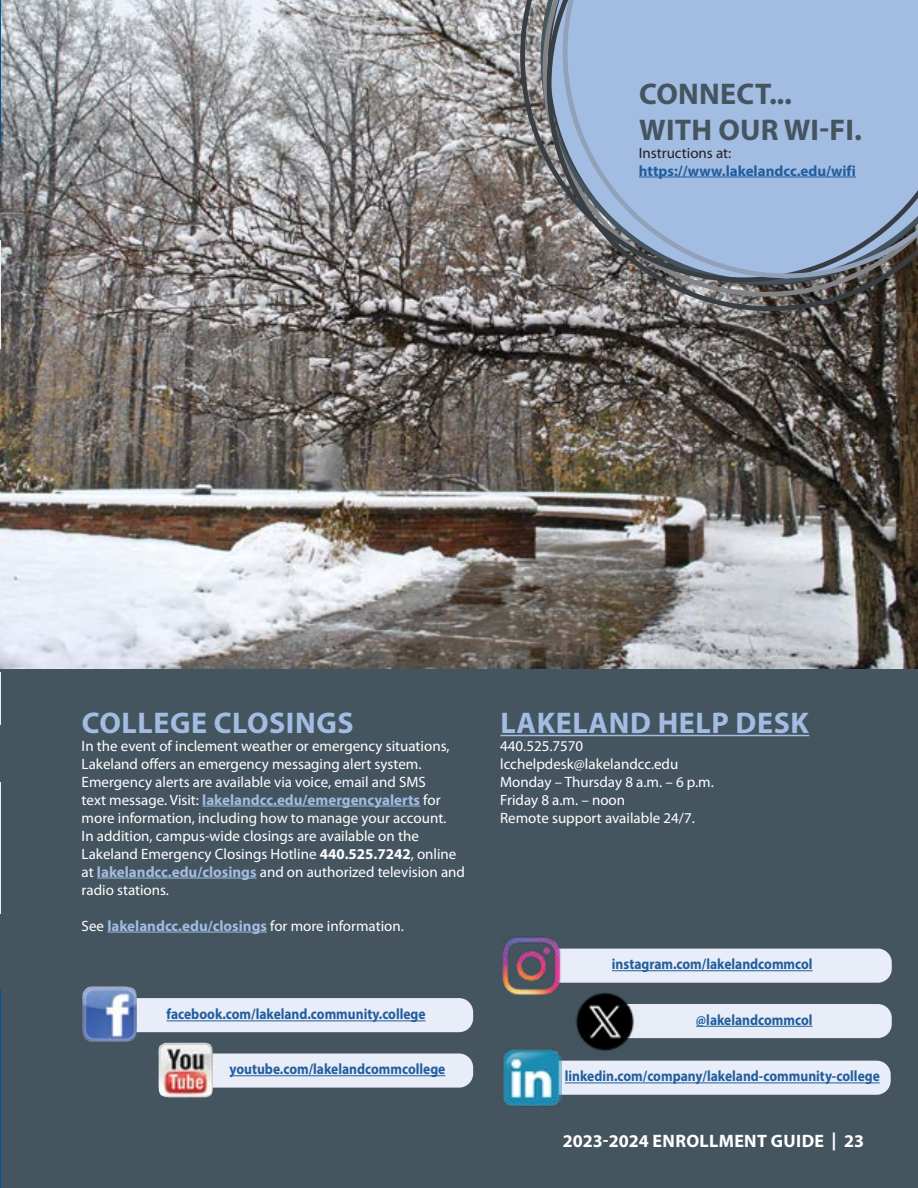
<style>
.page{position:relative;width:918px;height:1188px;background:#fff}
.page>*{position:absolute;margin:0;border:0;box-sizing:border-box;transform-origin:0 0}
.t1{font:700 30px "Myriad Pro";letter-spacing:.02em;color:#a2bce2}
.t2{font:700 30px/36px "Myriad Pro";letter-spacing:.01em;color:#455560}
.t3{font:700 18px "Myriad Pro";letter-spacing:.02em;color:#fff}
.t4{font:15px/18px "Myriad Pro";color:#fff}
.t5{font:700 15px "Myriad Pro";color:#215e9e;scale:.9 1}
.t6{font:700 15px "Myriad Pro";color:#a2bce2}
.t7{font:700 15px "Myriad Pro";color:#215e9e}
.t8{font:15px "Myriad Pro";color:#231f20}
.s1{font-weight:700;color:#a2bce2}
.s2{font-weight:700}
.s3{font-weight:400;color:#fff}
</style>
<div class="page">
<div style="left:1px;top:605px;width:917px;height:583px;background:#455560"></div>
<img style="left:1px;top:0;width:917px;height:668px">
<hr style="left:0;top:991px;width:1px;height:197px;background:#00539b">
<hr style="left:0;top:240px;width:1px;height:109px;background:#e9edf8">
<hr style="left:0;top:570px;width:1px;height:47px;background:#e9edf8">
<hr style="left:0;top:672px;width:1px;height:53px;background:#e9edf8">
<hr style="left:0;top:782px;width:1px;height:132px;background:#e9edf8">
<hr style="left:0;top:0;width:1px;height:147px;background:#00539b">
<div style="left:105px;top:998px;width:368px;height:34px;background:#e9edf8;border-radius:14px"></div>
<div style="left:186px;top:1054px;width:287px;height:34px;background:#e9edf8;border-radius:14px"></div>
<hr style="left:202px;top:806px;width:218px;height:1px;background:#a2bce2">
<hr style="left:97px;top:878px;width:160px;height:1px;background:#a2bce2">
<hr style="left:107px;top:932px;width:160px;height:1px;background:#a2bce2">
<hr style="left:500px;top:735px;width:309px;height:1px;background:#a2bce2">
<img style="left:82px;top:987px;width:55px;height:55px">
<img style="left:158px;top:1043px;width:55px;height:55px">
<hr style="left:166px;top:1020px;width:260px;height:1px;background:#215e9e">
<div style="left:561px;top:949px;width:331px;height:34px;background:#e9edf8"></div>
<img style="left:502px;top:937px;width:59px;height:58px">
<hr style="left:612px;top:970px;width:201px;height:1px;background:#215e9e">
<hr style="left:230px;top:1075px;width:215px;height:1px;background:#215e9e">
<svg style="left:561px;top:1061px;width:330px;height:34px;background:#e2e7f3"></svg>
<hr style="left:565px;top:1083px;width:315px;height:1px;background:#215e9e">
<img style="left:503px;top:1049px;width:58px;height:58px">
<svg style="left:520px;top:0;width:27px;height:282px;background:#7c7877"></svg>
<svg style="left:547px;top:0;width:371px;height:311px;background:#93a6c3"></svg>
<hr style="left:639px;top:177px;width:217px;height:1px;background:#215e9e">
<div style="left:641px;top:1004px;width:251px;height:34px;background:#e9edf8"></div>
<hr style="left:696px;top:1026px;width:117px;height:1px;background:#215e9e">
<img style="left:575px;top:992px;width:66px;height:59px">
<h1 class="t2" style="left:639px;top:74px;width:224px">CONNECT...<br>WITH OUR WI-FI.</h1>
<p class="t8" style="left:639px;top:143px;width:94px">Instructions at:</p>
<p class="t7" style="left:639px;top:161px;width:219px">https://www.lakelandcc.edu/wifi</p>
<h1 class="t1" style="left:82px;top:703px;width:273px">COLLEGE CLOSINGS</h1>
<p class="t4" style="left:82px;top:736px;width:385px">In the event of inclement weather or emergency situations, Lakeland offers an emergency messaging alert system.<br>Emergency alerts are available via voice, email and SMS<br>text message. Visit: <span class="s1">lakelandcc.edu/emergencyalerts</span> for more information, including how to manage your account.<br>In addition, campus-wide closings are available on the Lakeland Emergency Closings Hotline <span class="s2">440.525.7242</span>, online at <span class="s1">lakelandcc.edu/closings</span> and on authorized television and radio stations.</p>
<p class="t6" style="left:82px;top:916px;width:324px"><span class="s3">See</span> lakelandcc.edu/closings <span class="s3">for more information.</span></p>
<p class="t5" style="left:166px;top:1005px;width:289px">facebook.com/lakeland.community.college</p>
<p class="t5" style="left:230px;top:1059px;width:241px">youtube.com/lakelandcommcollege</p>
<h1 class="t1" style="left:500px;top:703px;width:310px">LAKELAND HELP DESK</h1>
<p class="t4" style="left:500px;top:736px;width:215px">440.525.7570 lcchelpdesk@lakelandcc.edu<br>Monday – Thursday 8 a.m. – 6 p.m.<br>Friday 8 a.m. – noon<br>Remote support available 24/7.</p>
<p class="t5" style="left:612px;top:954px;width:225px">instagram.com/lakelandcommcol</p>
<p class="t5" style="left:696px;top:1010px;width:131px">@lakelandcommcol</p>
<p class="t5" style="left:565px;top:1067px;width:352px">linkedin.com/company/lakeland-community-college</p>
<p class="t3" style="left:563px;top:1129px;width:303px">2023-2024 ENROLLMENT GUIDE | 23</p>
</div>
